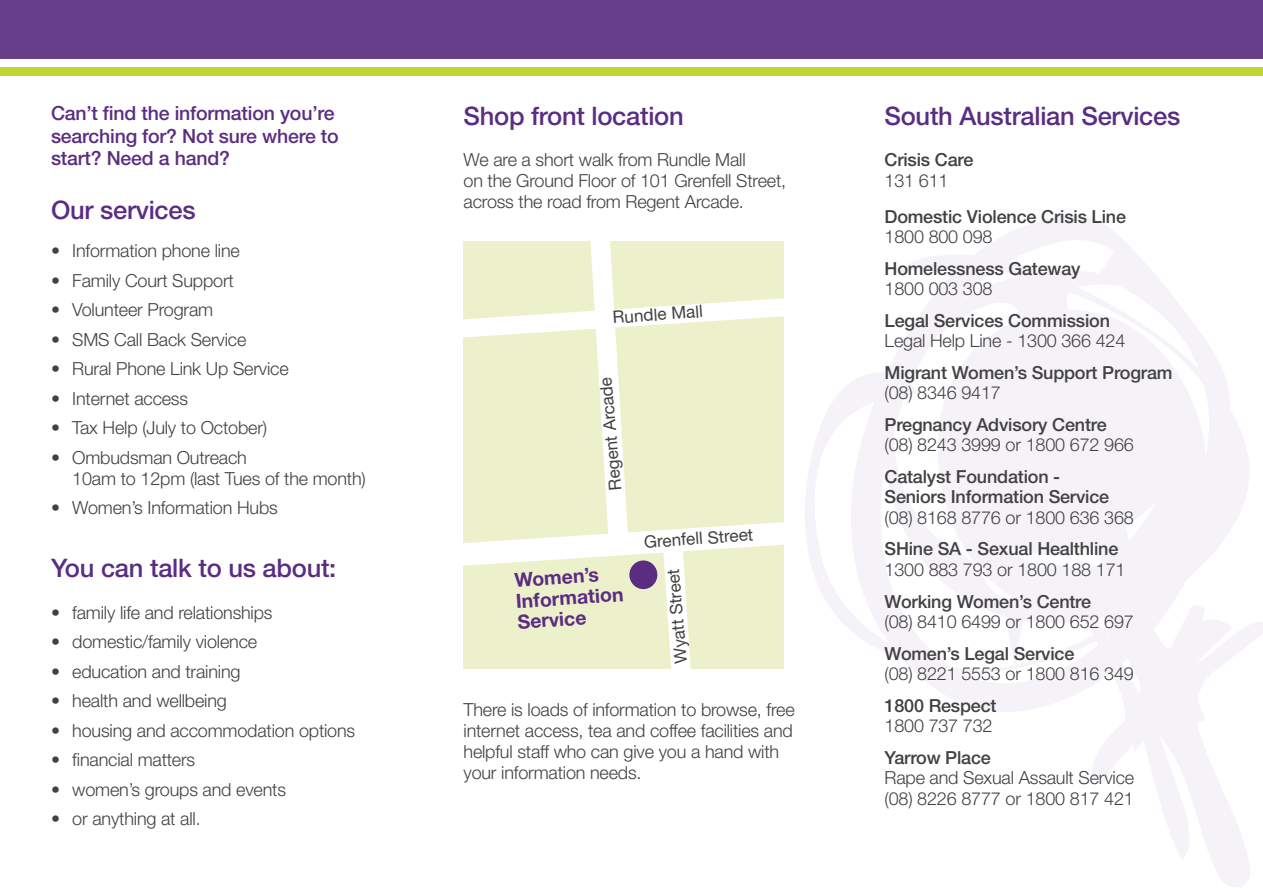
<style>
.page{position:relative;width:1263px;height:893px;background:#fff}
.page>*{position:absolute;margin:0;border:0;box-sizing:border-box;transform-origin:0 0}
.t1{font:500 25.5px "Helvetica Neue LT Std";letter-spacing:-.01em;color:#5b2d82}
.t2{font:500 19.5px/22.5px "Helvetica Neue LT Std";letter-spacing:-.01em;color:#5b2d82}
.t3{font:700 19.5px/21px "Helvetica Neue LT Std";color:#5b2d82}
.t4{font:300 18px/21px "Helvetica Neue LT Std";letter-spacing:-.01em;color:#414042}
.t5{font:500 18px/20.7px "Helvetica Neue LT Std";letter-spacing:-.01em;color:#414042}
.t6{font:17.1px "Helvetica Neue LT Std";color:#414042}
</style>
<div class="page">
<div style="left:0;top:0;width:1263px;height:59px;background:#673e8a"></div>
<div style="left:0;top:67px;width:1263px;height:8px;background:#c1d42f"></div>
<svg style="left:805px;top:216px;width:444px;height:496px"></svg>
<svg style="left:1092px;top:569px;width:171px;height:318px"></svg>
<svg style="left:1007px;top:444px;width:225px;height:308px;fill:#f6f3f8"></svg>
<svg style="left:463px;top:241px;width:320px;height:428px;background:#eff2d2"></svg>
<p class="t2" style="left:51px;top:102px;width:289px">Can’t find the information you’re searching for? Not sure where to start? Need a hand?</p>
<h1 class="t1" style="left:51px;top:195px;width:146px">Our services</h1>
<p class="t4" style="left:51px;top:240px;width:190px">• Information phone line</p>
<p class="t4" style="left:51px;top:269px;width:184px">• Family Court Support</p>
<p class="t4" style="left:51px;top:299px;width:164px">• Volunteer Program</p>
<p class="t4" style="left:51px;top:328px;width:197px">• SMS Call Back Service</p>
<p class="t4" style="left:51px;top:358px;width:239px">• Rural Phone Link Up Service</p>
<p class="t4" style="left:51px;top:387px;width:139px">• Internet access</p>
<p class="t4" style="left:51px;top:417px;width:218px">• Tax Help (July to October)</p>
<p class="t4" style="left:72px;top:446px;width:295px;text-indent:-21px">• Ombudsman Outreach<br>10am to 12pm (last Tues of the month)</p>
<p class="t4" style="left:51px;top:497px;width:228px">• Women’s Information Hubs</p>
<h1 class="t1" style="left:51px;top:552px;width:287px">You can talk to us about:</h1>
<p class="t4" style="left:51px;top:602px;width:223px">• family life and relationships</p>
<p class="t4" style="left:51px;top:631px;width:208px">• domestic/family violence</p>
<p class="t4" style="left:51px;top:661px;width:191px">• education and training</p>
<p class="t4" style="left:51px;top:690px;width:177px">• health and wellbeing</p>
<p class="t4" style="left:51px;top:720px;width:306px">• housing and accommodation options</p>
<p class="t4" style="left:51px;top:749px;width:146px">• financial matters</p>
<p class="t4" style="left:51px;top:779px;width:236px">• women’s groups and events</p>
<p class="t4" style="left:51px;top:808px;width:151px">• or anything at all.</p>
<h1 class="t1" style="left:463px;top:100px;width:222px">Shop front location</h1>
<h1 class="t1" style="left:884px;top:100px;width:297px">South Australian Services</h1>
<p class="t5" style="left:884px;top:149px;width:90px">Crisis Care</p>
<p class="t4" style="left:884px;top:170px;width:65px">131 611</p>
<p class="t5" style="left:884px;top:206px;width:243px">Domestic Violence Crisis Line</p>
<p class="t4" style="left:884px;top:226px;width:110px">1800 800 098</p>
<p class="t5" style="left:884px;top:258px;width:198px">Homelessness Gateway</p>
<p class="t4" style="left:884px;top:278px;width:110px">1800 003 308</p>
<p class="t5" style="left:884px;top:310px;width:227px">Legal Services Commission</p>
<p class="t4" style="left:884px;top:330px;width:242px">Legal Help Line - 1300 366 424</p>
<p class="t5" style="left:884px;top:362px;width:290px">Migrant Women’s Support Program</p>
<p class="t4" style="left:884px;top:382px;width:118px">(08) 8346 9417</p>
<p class="t5" style="left:884px;top:414px;width:224px">Pregnancy Advisory Centre</p>
<p class="t4" style="left:884px;top:434px;width:251px">(08) 8243 3999 or 1800 672 966</p>
<p class="t5" style="left:884px;top:466px;width:226px">Catalyst Foundation -<br>Seniors Information Service</p>
<p class="t4" style="left:884px;top:507px;width:251px">(08) 8168 8776 or 1800 636 368</p>
<p class="t5" style="left:884px;top:539px;width:235px">SHine SA - Sexual Healthline</p>
<p class="t4" style="left:884px;top:559px;width:243px">1300 883 793 or 1800 188 171</p>
<p class="t5" style="left:884px;top:591px;width:208px">Working Women’s Centre</p>
<p class="t4" style="left:884px;top:611px;width:251px">(08) 8410 6499 or 1800 652 697</p>
<p class="t5" style="left:884px;top:643px;width:191px">Women’s Legal Service</p>
<p class="t4" style="left:884px;top:663px;width:251px">(08) 8221 5553 or 1800 816 349</p>
<p class="t5" style="left:884px;top:695px;width:114px">1800 Respect</p>
<p class="t4" style="left:884px;top:715px;width:110px">1800 737 732</p>
<p class="t5" style="left:884px;top:747px;width:108px">Yarrow Place</p>
<p class="t4" style="left:884px;top:767px;width:251px">Rape and Sexual Assault Service (08) 8226 8777 or 1800 817 421</p>
<p class="t4" style="left:463px;top:149px;width:324px">We are a short walk from Rundle Mall<br>on the Ground Floor of 101 Grenfell Street, across the road from Regent Arcade.</p>
<p class="t6" style="left:612px;top:307px;width:92px;rotate:-4deg">Rundle Mall</p>
<p class="t6" style="left:605px;top:491px;width:115px;rotate:-95deg">Regent Arcade</p>
<p class="t6" style="left:643px;top:532px;width:111px;rotate:-4deg">Grenfell Street</p>
<p class="t3" style="left:514px;top:569px;width:109px;rotate:-4deg">Women’s<br>Information<br>Service</p>
<p class="t6" style="left:671px;top:665px;width:96px;rotate:-95deg">Wyatt Street</p>
<p class="t4" style="left:463px;top:698px;width:333px">There is loads of information to browse, free internet access, tea and coffee facilities and helpful staff who can give you a hand with your information needs.</p>
</div>
